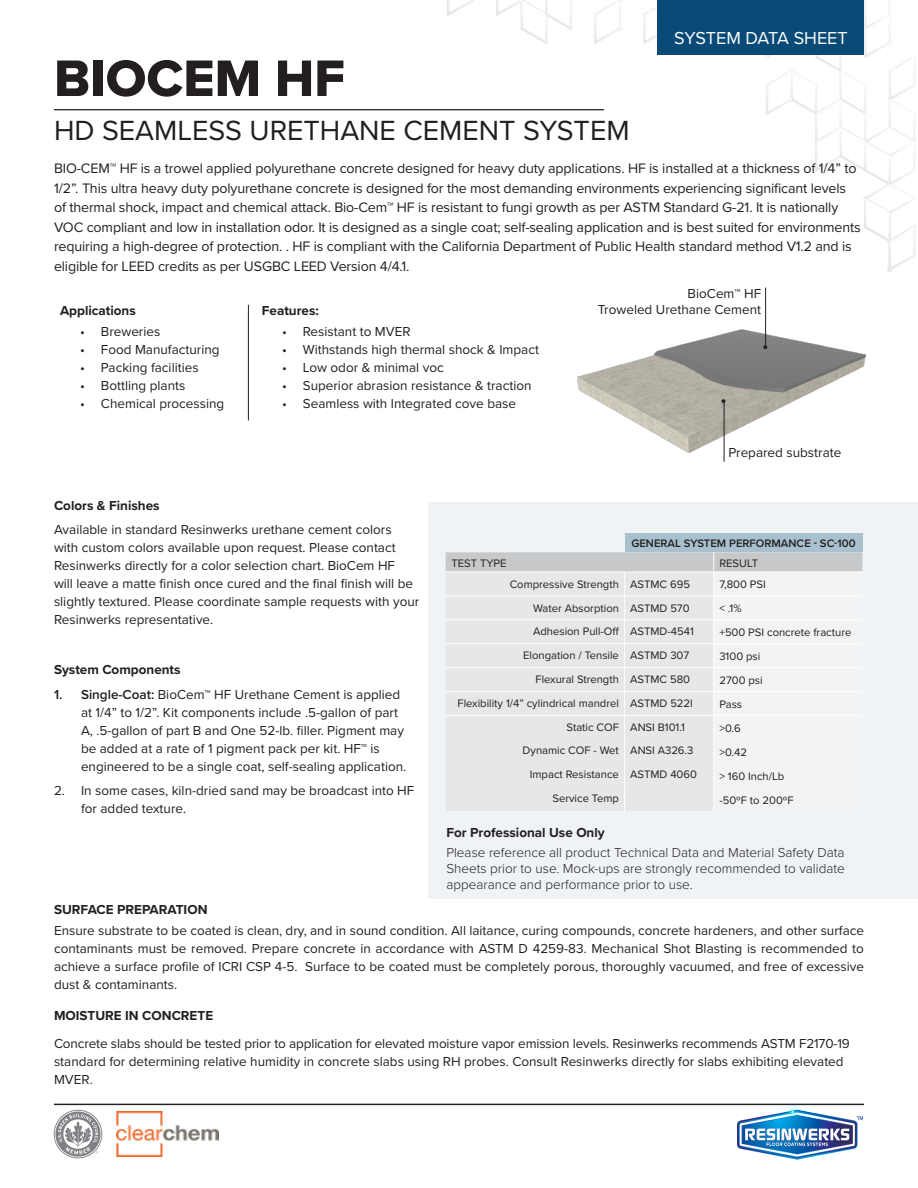
<style>
.page{position:relative;width:918px;height:1188px;background:#fff}
.page>*{position:absolute;margin:0;border:0;box-sizing:border-box;transform-origin:0 0}
.t1{font:53.25px "Proxima Nova Extrabld";color:#231f20}
.t2{font:28.8px "Proxima Nova";color:#231f20}
.t3{font:18px "Proxima Nova";letter-spacing:-.005em;color:#fff}
.Heading1{font:14.25px/19.5px "Proxima Nova";letter-spacing:-.01em;color:#231f20}
.Body_Copy{font:13.5px/18px "Proxima Nova";color:#231f20}
.Heading2{font:13.5px/18px "Proxima Nova";color:#231f20}
.B_Head{font:13.5px/18px "Proxima Nova";color:#231f20}
.Bullet_List{font:300 13.5px/16.2px "Proxima Nova";color:#231f20;text-align:justify}
.A_Head{font:700 13.5px "Proxima Nova";color:#231f20}
.Heading2-2{font:700 13.5px "Proxima Nova";color:#231f20}
.Heading3{font:700 13.5px "Proxima Nova";color:#231f20}
.t4{font:11.25px "Proxima Nova";color:#231f20}
.t5{font:600 11.25px "Proxima Nova";color:#231f20}
.s1{font-weight:600}
</style>
<div class="page">
<svg style="left:425px;top:0;width:491px;height:272px"></svg>
<img style="left:578px;top:329px;width:287px;height:124px">
<hr style="left:765px;top:288px;width:1px;height:58px;background:#231f20">
<hr style="left:724px;top:402px;width:1px;height:60px;background:#231f20">
<svg style="left:763px;top:345px;width:4px;height:4px"></svg>
<svg style="left:722px;top:399px;width:3px;height:4px"></svg>
<div style="left:428px;top:502px;width:490px;height:396px;background:#eff3f6"></div>
<hr style="left:54px;top:109px;width:550px;height:1px;background:#231f20">
<div style="left:658px;top:0;width:206px;height:54px;background:#0a4a76"></div>
<hr style="left:248px;top:305px;width:1px;height:115px;background:#231f20">
<div style="left:625px;top:533px;width:237px;height:19px;background:#a9c0cf"></div>
<svg style="left:446px;top:552px;width:416px;height:259px"></svg>
<hr style="left:54px;top:1104px;width:810px;height:1px;background:#231f20">
<img style="left:737px;top:1104px;width:126px;height:56px">
<img style="left:116px;top:1111px;width:103px;height:46px">
<svg style="left:54px;top:1110px;width:48px;height:48px"></svg>
<p class="t1" style="left:54px;top:39px;width:293px">BIOCEM HF</p>
<p class="t2" style="left:54px;top:109px;width:577px">HD SEAMLESS URETHANE CEMENT SYSTEM</p>
<p class="t3" style="left:674px;top:25px;width:175px">SYSTEM DATA SHEET</p>
<p class="Heading1" style="left:54px;top:158px;width:808px">BIO-CEM™ HF is a trowel applied polyurethane concrete designed for heavy duty applications. HF is installed at a thickness of 1/4” to 1/2”. This ultra heavy duty polyurethane concrete is designed for the most demanding environments experiencing significant levels of thermal shock, impact and chemical attack. Bio-Cem™ HF is resistant to fungi growth as per ASTM Standard G-21. It is nationally VOC compliant and low in installation odor. It is designed as a single coat; self-sealing application and is best suited for environments requiring a high-degree of protection. . HF is compliant with the California Department of Public Health standard method V1.2 and is eligible for LEED credits as per USGBC LEED Version 4/4.1.</p>
<p class="A_Head" style="left:60px;top:301px;width:77px">Applications</p>
<p class="Body_Copy" style="left:80px;top:322px;width:82px">• Breweries</p>
<p class="Body_Copy" style="left:80px;top:340px;width:141px">• Food Manufacturing</p>
<p class="Body_Copy" style="left:80px;top:358px;width:120px">• Packing facilities</p>
<p class="Body_Copy" style="left:80px;top:376px;width:107px">• Bottling plants</p>
<p class="Body_Copy" style="left:80px;top:394px;width:146px">• Chemical processing</p>
<p class="Body_Copy" style="left:688px;top:284px;width:75px">BioCem™ HF</p>
<p class="Body_Copy" style="left:598px;top:300px;width:165px">Troweled Urethane Cement</p>
<p class="A_Head" style="left:262px;top:301px;width:59px">Features:</p>
<p class="Body_Copy" style="left:282px;top:322px;width:130px">• Resistant to MVER</p>
<p class="Body_Copy" style="left:282px;top:340px;width:258px">• Withstands high thermal shock &amp; Impact</p>
<p class="Body_Copy" style="left:282px;top:358px;width:163px">• Low odor &amp; minimal voc</p>
<p class="Body_Copy" style="left:282px;top:376px;width:251px">• Superior abrasion resistance &amp; traction</p>
<p class="Body_Copy" style="left:282px;top:394px;width:235px">• Seamless with Integrated cove base</p>
<p class="Heading2-2" style="left:54px;top:495px;width:107px">Colors &amp; Finishes</p>
<p class="Heading2" style="left:54px;top:520px;width:367px">Available in standard Resinwerks urethane cement colors with custom colors available upon request. Please contact Resinwerks directly for a color selection chart. BioCem HF<br>will leave a matte finish once cured and the final finish will be slightly textured. Please coordinate sample requests with your Resinwerks representative.</p>
<p class="Heading2-2" style="left:54px;top:659px;width:128px">System Components</p>
<p class="Body_Copy" style="left:81px;top:684px;width:327px;text-indent:-27px"><span class="s1">1. Single-Coat:</span> BioCem™ HF Urethane Cement is applied at 1/4” to 1/2”. Kit components include .5-gallon of part A, .5-gallon of part B and One 52-lb. filler. Pigment may be added at a rate of 1 pigment pack per kit. HF™ is engineered to be a single coat, self-sealing application.</p>
<p class="Body_Copy" style="left:81px;top:781px;width:335px;text-indent:-27px">2. In some cases, kiln-dried sand may be broadcast into HF for added texture.</p>
<p class="Body_Copy" style="left:728px;top:443px;width:115px">Prepared substrate</p>
<p class="t5" style="left:631px;top:535px;width:226px">GENERAL SYSTEM PERFORMANCE - SC-100</p>
<p class="t4" style="left:451px;top:555px;width:57px">TEST TYPE</p>
<p class="t4" style="left:719px;top:555px;width:40px">RESULT</p>
<p class="t4" style="left:510px;top:576px;width:111px">Compressive Strength</p>
<p class="t4" style="left:630px;top:576px;width:61px">ASTMC 695</p>
<p class="t4" style="left:719px;top:576px;width:48px">7,800 PSI</p>
<p class="t4" style="left:533px;top:600px;width:87px">Water Absorption</p>
<p class="t4" style="left:630px;top:600px;width:61px">ASTMD 570</p>
<p class="t4" style="left:719px;top:600px;width:24px">&lt; .1%</p>
<p class="t4" style="left:533px;top:623px;width:88px">Adhesion Pull-Off</p>
<p class="t4" style="left:630px;top:623px;width:65px">ASTMD-4541</p>
<p class="t4" style="left:719px;top:624px;width:134px">+500 PSI concrete fracture</p>
<p class="t4" style="left:523px;top:647px;width:97px">Elongation / Tensile</p>
<p class="t4" style="left:630px;top:647px;width:61px">ASTMD 307</p>
<p class="t4" style="left:719px;top:648px;width:42px">3100 psi</p>
<p class="t4" style="left:536px;top:671px;width:85px">Flexural Strength</p>
<p class="t4" style="left:630px;top:671px;width:61px">ASTMC 580</p>
<p class="t4" style="left:719px;top:672px;width:45px">2700 psi</p>
<p class="t4" style="left:458px;top:694px;width:163px">Flexibility 1/4” cylindrical mandrel</p>
<p class="t4" style="left:630px;top:694px;width:64px">ASTMD 522l</p>
<p class="t4" style="left:719px;top:696px;width:24px">Pass</p>
<p class="t4" style="left:567px;top:718px;width:54px">Static COF</p>
<p class="t4" style="left:630px;top:718px;width:56px">ANSI B101.1</p>
<p class="t4" style="left:719px;top:720px;width:23px">&gt;0.6</p>
<p class="t4" style="left:523px;top:742px;width:98px">Dynamic COF - Wet</p>
<p class="t4" style="left:630px;top:742px;width:65px">ANSI A326.3</p>
<p class="t4" style="left:719px;top:744px;width:29px">&gt;0.42</p>
<p class="t4" style="left:530px;top:766px;width:91px">Impact Resistance</p>
<p class="t4" style="left:630px;top:766px;width:68px">ASTMD 4060</p>
<p class="t4" style="left:719px;top:767px;width:66px">&gt; 160 Inch/Lb</p>
<p class="t4" style="left:552px;top:790px;width:68px">Service Temp</p>
<p class="t4" style="left:719px;top:791px;width:76px">-50ºF to 200ºF</p>
<p class="Heading3" style="left:446px;top:823px;width:160px">For Professional Use Only</p>
<p class="Bullet_List" style="left:446px;top:843px;width:400px">Please reference all product Technical Data and Material Safety Data Sheets prior to use. Mock-ups are strongly recommended to validate appearance and performance prior to use.</p>
<p class="A_Head" style="left:54px;top:899px;width:155px">SURFACE PREPARATION</p>
<p class="Body_Copy" style="left:54px;top:921px;width:812px;text-align:justify">Ensure substrate to be coated is clean, dry, and in sound condition. All laitance, curing compounds, concrete hardeners, and other surface contaminants must be removed. Prepare concrete in accordance with ASTM D 4259-83. Mechanical Shot Blasting is recommended to achieve a surface profile of ICRI CSP 4-5. Surface to be coated must be completely porous, thoroughly vacuumed, and free of excessive dust &amp; contaminants.</p>
<p class="A_Head" style="left:54px;top:1006px;width:161px">MOISTURE IN CONCRETE</p>
<p class="B_Head" style="left:54px;top:1034px;width:797px">Concrete slabs should be tested prior to application for elevated moisture vapor emission levels. Resinwerks recommends ASTM F2170-19 standard for determining relative humidity in concrete slabs using RH probes. Consult Resinwerks directly for slabs exhibiting elevated<br>MVER.</p>
</div>
